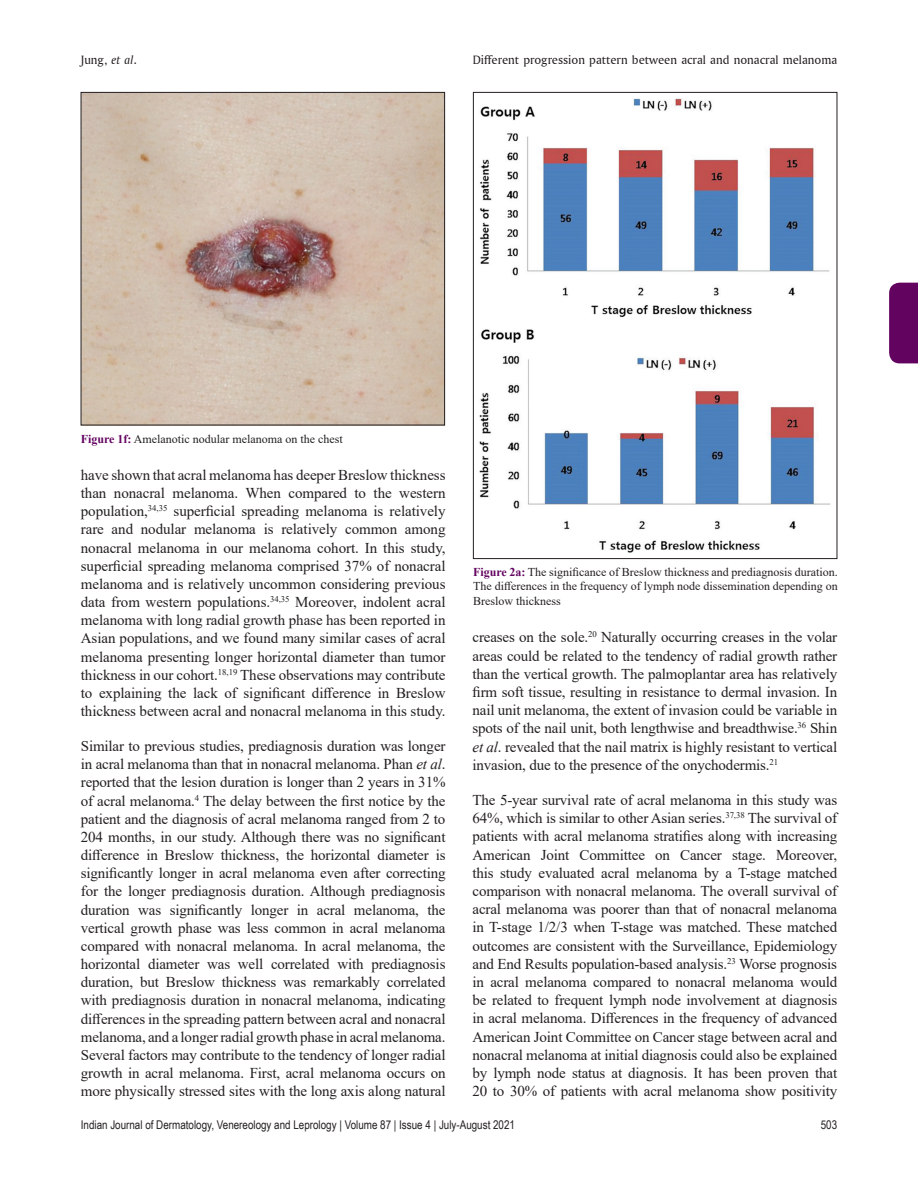
<style>
.page{position:relative;width:918px;height:1188px;background:#fff}
.page>*{position:absolute;margin:0;border:0;box-sizing:border-box;transform-origin:0 0}
.TX{font:15px/18.1px "Times New Roman";letter-spacing:-.01em;color:#231f20;text-align:justify}
.t1{font:12.75px "Amerigo BT Roman A";color:#231f20}
.FGC{font:12px/14.4px "Times New Roman";color:#231f20;text-align:justify}
.t2{font:12px "Arial Narrow";color:#231f20}
.s1{font-family:"Amerigo BT Italic A"}
.s2{font-weight:700;color:#630360}
.s3{font-style:italic}
</style>
<div class="page">
<div style="left:889px;top:283px;width:29px;height:80px;background:#630360"></div>
<img style="left:83px;top:94px;width:360px;height:329px">
<div style="left:81px;top:92px;width:364px;height:333px;border:1px solid #231f20"></div>
<img style="left:479px;top:98px;width:352px;height:455px">
<p class="t1" style="left:81px;top:52px;width:57px">Jung, <span class="s1">et al</span>.</p>
<p class="t1" style="left:473px;top:52px;width:366px">Different progression pattern between acral and nonacral melanoma</p>
<p class="FGC" style="left:81px;top:431px;width:264px"><span class="s2">Figure 1f:</span> Amelanotic nodular melanoma on the chest</p>
<p class="TX" style="left:81px;top:465px;width:366px">have shown that acral melanoma has deeper Breslow thickness than nonacral melanoma. When compared to the western population,<sup>34,35</sup> superficial spreading melanoma is relatively rare and nodular melanoma is relatively common among nonacral melanoma in our melanoma cohort. In this study, superficial spreading melanoma comprised 37% of nonacral melanoma and is relatively uncommon considering previous data from western populations.<sup>34,35</sup> Moreover, indolent acral melanoma with long radial growth phase has been reported in Asian populations, and we found many similar cases of acral melanoma presenting longer horizontal diameter than tumor thickness in our cohort.<sup>18,19</sup> These observations may contribute to explaining the lack of significant difference in Breslow thickness between acral and nonacral melanoma in this study.</p>
<p class="TX" style="left:81px;top:737px;width:366px">Similar to previous studies, prediagnosis duration was longer in acral melanoma than that in nonacral melanoma. Phan <span class="s3">et al</span>. reported that the lesion duration is longer than 2 years in 31% of acral melanoma.<sup>4</sup> The delay between the first notice by the patient and the diagnosis of acral melanoma ranged from 2 to 204 months, in our study. Although there was no significant difference in Breslow thickness, the horizontal diameter is significantly longer in acral melanoma even after correcting for the longer prediagnosis duration. Although prediagnosis duration was significantly longer in acral melanoma, the vertical growth phase was less common in acral melanoma compared with nonacral melanoma. In acral melanoma, the horizontal diameter was well correlated with prediagnosis duration, but Breslow thickness was remarkably correlated with prediagnosis duration in nonacral melanoma, indicating differences in the spreading pattern between acral and nonacral melanoma, and a longer radial growth phase in acral melanoma.<br>Several factors may contribute to the tendency of longer radial growth in acral melanoma. First, acral melanoma occurs on more physically stressed sites with the long axis along natural</p>
<p class="FGC" style="left:473px;top:564px;width:366px"><span class="s2">Figure 2a:</span> The significance of Breslow thickness and prediagnosis duration.<br>The differences in the frequency of lymph node dissemination depending on Breslow thickness</p>
<p class="TX" style="left:472px;top:628px;width:366px">creases on the sole.<sup>20</sup> Naturally occurring creases in the volar areas could be related to the tendency of radial growth rather than the vertical growth. The palmoplantar area has relatively firm soft tissue, resulting in resistance to dermal invasion. In nail unit melanoma, the extent of invasion could be variable in spots of the nail unit, both lengthwise and breadthwise.<sup>36</sup> Shin <span class="s3">et al</span>. revealed that the nail matrix is highly resistant to vertical invasion, due to the presence of the onychodermis.<sup>21</sup></p>
<p class="TX" style="left:472px;top:790px;width:366px">The 5‑year survival rate of acral melanoma in this study was 64%, which is similar to other Asian series.<sup>37,38</sup> The survival of patients with acral melanoma stratifies along with increasing American Joint Committee on Cancer stage. Moreover, this study evaluated acral melanoma by a T‑stage matched comparison with nonacral melanoma. The overall survival of acral melanoma was poorer than that of nonacral melanoma in T-stage 1/2/3 when T-stage was matched. These matched outcomes are consistent with the Surveillance, Epidemiology and End Results population‑based analysis.<sup>23</sup> Worse prognosis in acral melanoma compared to nonacral melanoma would be related to frequent lymph node involvement at diagnosis in acral melanoma. Differences in the frequency of advanced American Joint Committee on Cancer stage between acral and nonacral melanoma at initial diagnosis could also be explained by lymph node status at diagnosis. It has been proven that 20 to 30% of patients with acral melanoma show positivity</p>
<p class="t2" style="left:81px;top:1116px;width:436px">Indian Journal of Dermatology, Venereology and Leprology | Volume 87 | Issue 4 | July-August 2021</p>
<p class="t2" style="left:821px;top:1116px;width:18px">503</p>
</div>
